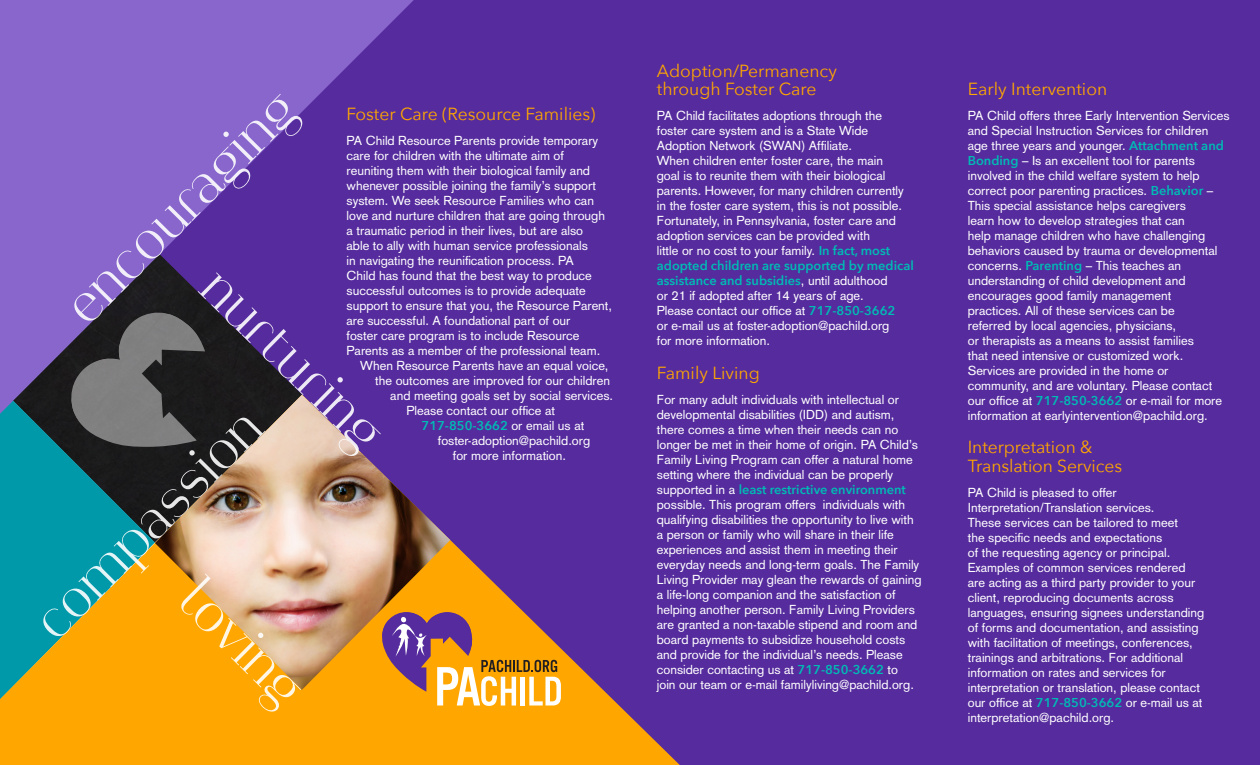
<style>
.page{position:relative;width:1260px;height:765px;background:#fff}
.page>*{position:absolute;margin:0;border:0;box-sizing:border-box;transform-origin:0 0}
.t1{font:200 60px "Heimat Didone 14";color:#fff}
.t2{font:17.5px "Avenir Next";color:#ffa700}
.t3{font:12.75px/15px "Akzidenz Grotesk";color:#fff}
.t4{font:600 12.75px/15px "Avenir Next";color:#00bbb5}
.s1{font-family:"Akzidenz Grotesk";font-weight:400;color:#fff}
.s2{font-family:"Avenir Next";font-weight:600;color:#00bbb5}
</style>
<div class="page">
<div style="left:414px;top:0;width:846px;height:765px;background:#552b9d"></div>
<svg style="left:0;top:395px;width:680px;height:370px;background:#8a6e5a"></svg>
<img style="left:155px;top:395px;width:295px;height:295px">
<svg style="left:381px;top:612px;width:180px;height:94px;background:#cf924c"></svg>
<svg style="left:67px;top:414px;width:138px;height:33px;background:#5c5c5d"></svg>
<svg style="left:0;top:0;width:414px;height:414px;background:#6a4aa5"></svg>
<h1 class="t1" style="left:48px;top:288px;width:306px;rotate:-45deg">encouraging</h1>
<p class="t2" style="left:347px;top:99px;width:250px">Foster Care (Resource Families)</p>
<p class="t3" style="left:347px;top:133px;width:253px">PA Child Resource Parents provide temporary care for children with the ultimate aim of</p>
<p class="t3" style="left:347px;top:163px;width:260px">reuniting them with their biological family and whenever possible joining the family’s support system. We seek Resource Families who can love and nurture children that are going through</p>
<p class="t3" style="left:347px;top:223px;width:238px">a traumatic period in their lives, but are also</p>
<p class="t3" style="left:347px;top:238px;width:243px">able to ally with human service professionals</p>
<p class="t3" style="left:347px;top:253px;width:229px">in navigating the reunification process. PA</p>
<p class="t3" style="left:347px;top:268px;width:247px">Child has found that the best way to produce successful outcomes is to provide adequate</p>
<p class="t3" style="left:347px;top:298px;width:267px">support to ensure that you, the Resource Parent,</p>
<p class="t3" style="left:347px;top:313px;width:226px">are successful. A foundational part of our</p>
<p class="t3" style="left:347px;top:328px;width:235px">foster care program is to include Resource</p>
<p class="t3" style="left:347px;top:343px;width:255px">Parents as a member of the professional team.</p>
<p class="t3" style="left:360px;top:358px;width:250px">When Resource Parents have an equal voice,</p>
<p class="t3" style="left:375px;top:373px;width:236px">the outcomes are improved for our children</p>
<p class="t3" style="left:390px;top:388px;width:224px">and meeting goals set by social services.</p>
<p class="t3" style="left:407px;top:403px;width:150px">Please contact our office at</p>
<p class="t4" style="left:422px;top:418px;width:164px">717-850-3662 <span class="s1">or email us at</span></p>
<p class="t3" style="left:438px;top:433px;width:154px">foster-adoption@pachild.org</p>
<p class="t3" style="left:453px;top:448px;width:115px">for more information.</p>
<h1 class="t1" style="left:234px;top:251px;width:236px;rotate:44deg">nurturing</h1>
<h1 class="t1" style="left:16px;top:604px;width:302px;rotate:-45deg">compassion</h1>
<h1 class="t1" style="left:213px;top:563px;width:155px;rotate:45deg">loving</h1>
<p class="t2" style="left:657px;top:56px;width:182px">Adoption/Permanency</p>
<p class="t2" style="left:657px;top:75px;width:161px">through Foster Care</p>
<p class="t3" style="left:657px;top:108px;width:227px">PA Child facilitates adoptions through the</p>
<p class="t3" style="left:657px;top:123px;width:213px">foster care system and is a State Wide</p>
<p class="t3" style="left:657px;top:138px;width:197px">Adoption Network (SWAN) Affiliate.</p>
<p class="t3" style="left:657px;top:153px;width:228px">When children enter foster care, the main</p>
<p class="t3" style="left:657px;top:168px;width:230px">goal is to reunite them with their biological</p>
<p class="t3" style="left:657px;top:183px;width:249px">parents. However, for many children currently in the foster care system, this is not possible.<br>Fortunately, in Pennsylvania, foster care and adoption services can be provided with</p>
<p class="t3" style="left:657px;top:243px;width:235px">little or no cost to your family. <span class="s2">In fact, most</span></p>
<p class="t4" style="left:657px;top:258px;width:259px">adopted children are supported by medical assistance and subsidies<span class="s1">, until adulthood</span></p>
<p class="t3" style="left:657px;top:288px;width:208px">or 21 if adopted after 14 years of age.</p>
<p class="t3" style="left:657px;top:303px;width:240px">Please contact our office at <span class="s2">717-850-3662</span></p>
<p class="t3" style="left:657px;top:318px;width:234px">or e-mail us at foster-adoption@pachild.org</p>
<p class="t3" style="left:657px;top:333px;width:115px">for more information.</p>
<p class="t2" style="left:657px;top:358px;width:104px">Family Living</p>
<p class="t3" style="left:657px;top:392px;width:244px">For many adult individuals with intellectual or</p>
<p class="t3" style="left:657px;top:407px;width:266px">developmental disabilities (IDD) and autism, there comes a time when their needs can no longer be met in their home of origin. PA Child’s Family Living Program can offer a natural home setting where the individual can be properly supported in a <span class="s2">least restrictive environment </span>possible. This program offers individuals with qualifying disabilities the opportunity to live with a person or family who will share in their life experiences and assist them in meeting their everyday needs and long-term goals. The Family Living Provider may glean the rewards of gaining a life-long companion and the satisfaction of helping another person. Family Living Providers are granted a non-taxable stipend and room and board payments to subsidize household costs and provide for the individual’s needs. Please consider contacting us at <span class="s2">717-850-3662</span> to</p>
<p class="t3" style="left:657px;top:677px;width:259px">join our team or e-mail familyliving@pachild.org.</p>
<p class="t2" style="left:968px;top:74px;width:141px">Early Intervention</p>
<p class="t3" style="left:968px;top:108px;width:263px">PA Child offers three Early Intervention Services and Special Instruction Services for children</p>
<p class="t3" style="left:968px;top:138px;width:258px">age three years and younger. <span class="s2">Attachment and<br>Bonding</span> – Is an excellent tool for parents</p>
<p class="t3" style="left:968px;top:168px;width:233px">involved in the child welfare system to help</p>
<p class="t3" style="left:968px;top:183px;width:247px">correct poor parenting practices. <span class="s2">Behavior</span> –<br>This special assistance helps caregivers</p>
<p class="t3" style="left:968px;top:213px;width:219px">learn how to develop strategies that can</p>
<p class="t3" style="left:968px;top:228px;width:251px">help manage children who have challenging behaviors caused by trauma or developmental concerns. <span class="s2">Parenting</span> – This teaches an</p>
<p class="t3" style="left:968px;top:273px;width:219px">understanding of child development and</p>
<p class="t3" style="left:968px;top:288px;width:205px">encourages good family management</p>
<p class="t3" style="left:968px;top:303px;width:208px">practices. All of these services can be</p>
<p class="t3" style="left:968px;top:318px;width:210px">referred by local agencies, physicians,</p>
<p class="t3" style="left:968px;top:333px;width:228px">or therapists as a means to assist families</p>
<p class="t3" style="left:968px;top:348px;width:217px">that need intensive or customized work.</p>
<p class="t3" style="left:968px;top:363px;width:202px">Services are provided in the home or</p>
<p class="t3" style="left:968px;top:378px;width:256px">community, and are voluntary. Please contact our office at <span class="s2">717-850-3662</span> or e-mail for more information at earlyintervention@pachild.org.</p>
<p class="t2" style="left:968px;top:432px;width:126px">Interpretation &amp;</p>
<p class="t2" style="left:968px;top:451px;width:156px">Translation Services</p>
<p class="t3" style="left:968px;top:485px;width:151px">PA Child is pleased to offer</p>
<p class="t3" style="left:968px;top:500px;width:188px">Interpretation/Translation services.</p>
<p class="t3" style="left:968px;top:515px;width:212px">These services can be tailored to meet</p>
<p class="t3" style="left:968px;top:530px;width:196px">the specific needs and expectations</p>
<p class="t3" style="left:968px;top:545px;width:204px">of the requesting agency or principal.</p>
<p class="t3" style="left:968px;top:560px;width:219px">Examples of common services rendered</p>
<p class="t3" style="left:968px;top:575px;width:229px">are acting as a third party provider to your</p>
<p class="t3" style="left:968px;top:590px;width:207px">client, reproducing documents across</p>
<p class="t3" style="left:968px;top:605px;width:238px">languages, ensuring signees understanding</p>
<p class="t3" style="left:968px;top:620px;width:232px">of forms and documentation, and assisting</p>
<p class="t3" style="left:968px;top:635px;width:227px">with facilitation of meetings, conferences,</p>
<p class="t3" style="left:968px;top:650px;width:217px">trainings and arbitrations. For additional</p>
<p class="t3" style="left:968px;top:665px;width:200px">information on rates and services for</p>
<p class="t3" style="left:968px;top:680px;width:234px">interpretation or translation, please contact</p>
<p class="t3" style="left:968px;top:695px;width:236px">our office at <span class="s2">717-850-3662</span> or e-mail us at interpretation@pachild.org.</p>
</div>
